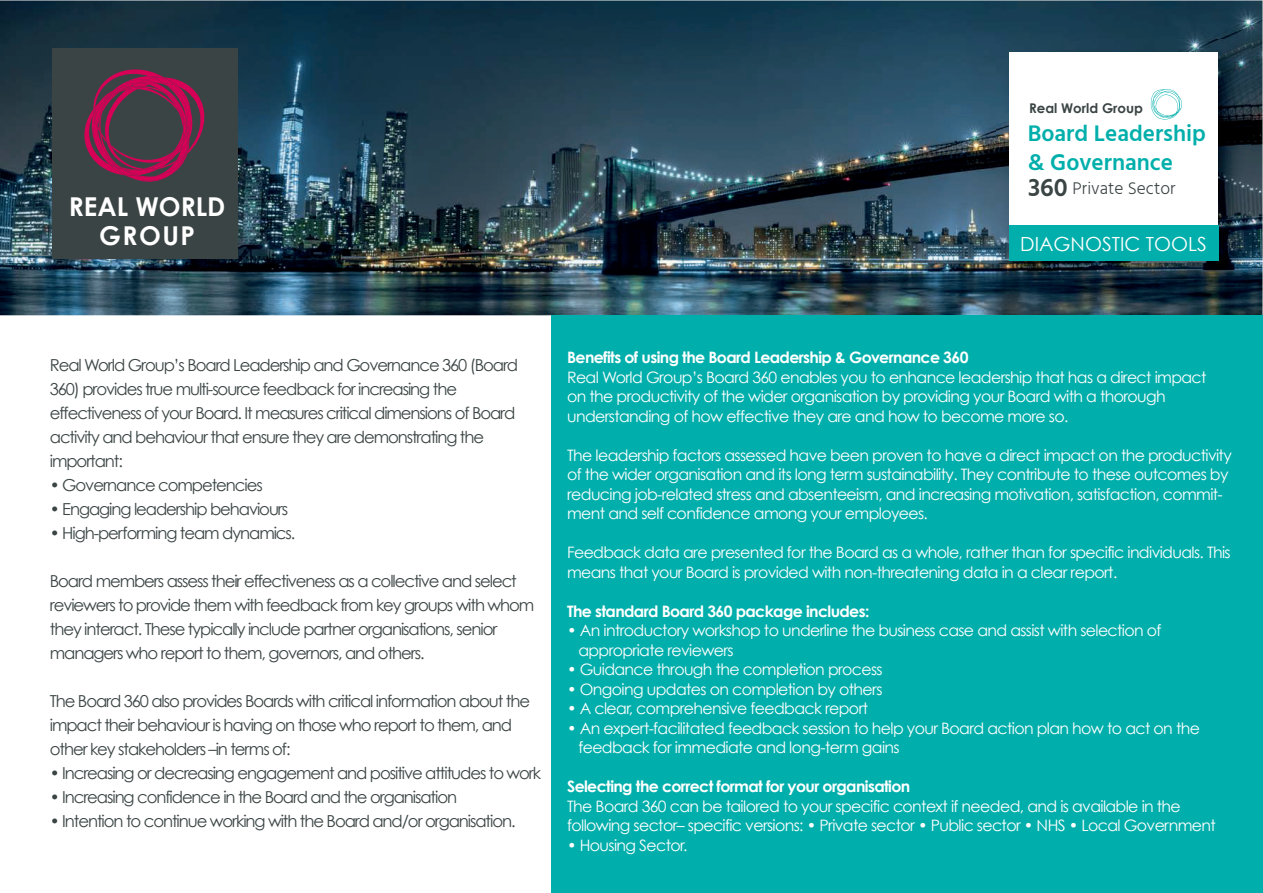
<style>
.page{position:relative;width:1263px;height:893px;background:#fff}
.page>*{position:absolute;margin:0;border:0;box-sizing:border-box;transform-origin:0 0}
.t1{font:700 25.95px/29.7px "Century Gothic";color:#fff;text-align:center}
.t2{font:600 25.5px "Hind";color:#3b4444}
.t3{font:600 23.1px/28.2px "Hind";color:#00afab}
.t4{font:19.5px "Century Gothic";color:#fff}
.t5{font:300 17.4px "Hind";color:#3b4444}
.t6{font:16.5px/24px "Century Gothic";letter-spacing:-.065em;color:#3b4444}
.t7{font:15.75px/19.5px "Century Gothic";letter-spacing:-.04em;color:#fff}
.t8{font:700 15.75px "Century Gothic";letter-spacing:-.04em;color:#fff}
.t9{font:700 13.35px "Century Gothic";color:#3b4444}
</style>
<div class="page">
<img style="left:0;top:0;width:1262px;height:315px">
<div style="left:551px;top:316px;width:712px;height:577px;background:#00afab"></div>
<img style="left:997px;top:40px;width:254px;height:254px">
<div style="left:1009px;top:52px;width:208px;height:208px;background:#fff"></div>
<div style="left:1009px;top:225px;width:209px;height:36px;background:#00afab"></div>
<div style="left:52px;top:48px;width:186px;height:211px;background:#3b4444"></div>
<svg style="left:84px;top:69px;width:121px;height:113px"></svg>
<svg style="left:1150px;top:89px;width:32px;height:31px"></svg>
<h1 class="t1" style="left:69px;top:191px;width:158px">REAL WORLD<br>GROUP</h1>
<p class="t9" style="left:1029px;top:100px;width:116px">Real World Group</p>
<h3 class="t3" style="left:1028px;top:119px;width:180px">Board Leadership &amp; Governance</h3>
<h2 class="t2" style="left:1028px;top:172px;width:41px">360</h2>
<p class="t5" style="left:1072px;top:177px;width:105px">Private Sector</p>
<p class="t4" style="left:1020px;top:232px;width:188px">DIAGNOSTIC TOOLS</p>
<p class="t6" style="left:50px;top:353px;width:470px">Real World Group’s Board Leadership and Governance 360 (Board 360) provides true multi-source feedback for increasing the effectiveness of your Board. It measures critical dimensions of Board activity and behaviour that ensure they are demonstrating the important:</p>
<p class="t6" style="left:50px;top:473px;width:214px">• Governance competencies</p>
<p class="t6" style="left:50px;top:497px;width:240px">• Engaging leadership behaviours</p>
<p class="t6" style="left:50px;top:521px;width:247px">• High-performing team dynamics.</p>
<p class="t6" style="left:50px;top:568px;width:486px">Board members assess their effectiveness as a collective and select reviewers to provide them with feedback from key groups with whom they interact. These typically include partner organisations, senior managers who report to them, governors, and others.</p>
<p class="t6" style="left:50px;top:689px;width:482px">The Board 360 also provides Boards with critical information about the impact their behaviour is having on those who report to them, and other key stakeholders –in terms of:</p>
<p class="t6" style="left:50px;top:760px;width:493px">• Increasing or decreasing engagement and positive attitudes to work</p>
<p class="t6" style="left:50px;top:784px;width:409px">• Increasing confidence in the Board and the organisation</p>
<p class="t6" style="left:50px;top:809px;width:467px">• Intention to continue working with the Board and/or organisation.</p>
<p class="t8" style="left:567px;top:348px;width:403px">Benefits of using the Board Leadership &amp; Governance 360</p>
<p class="t7" style="left:567px;top:367px;width:641px">Real World Group’s Board 360 enables you to enhance leadership that has a direct impact on the productivity of the wider organisation by providing your Board with a thorough understanding of how effective they are and how to become more so.</p>
<p class="t7" style="left:567px;top:445px;width:666px">The leadership factors assessed have been proven to have a direct impact on the productivity of the wider organisation and its long term sustainability. They contribute to these outcomes by reducing job-related stress and absenteeism, and increasing motivation, satisfaction, commit&shy;ment and self confidence among your employees.</p>
<p class="t7" style="left:567px;top:542px;width:665px">Feedback data are presented for the Board as a whole, rather than for specific individuals. This means that your Board is provided with non-threatening data in a clear report.</p>
<p class="t8" style="left:567px;top:601px;width:304px">The standard Board 360 package includes:</p>
<p class="t7" style="left:578px;top:620px;width:585px;text-indent:-11px">• An introductory workshop to underline the business case and assist with selection of appropriate reviewers</p>
<p class="t7" style="left:567px;top:659px;width:317px">• Guidance through the completion process</p>
<p class="t7" style="left:567px;top:679px;width:317px">• Ongoing updates on completion by others</p>
<p class="t7" style="left:567px;top:698px;width:302px">• A clear, comprehensive feedback report</p>
<p class="t7" style="left:578px;top:718px;width:623px;text-indent:-11px">• An expert-facilitated feedback session to help your Board action plan how to act on the feedback for immediate and long-term gains</p>
<p class="t8" style="left:567px;top:776px;width:345px">Selecting the correct format for your organisation</p>
<p class="t7" style="left:567px;top:796px;width:650px">The Board 360 can be tailored to your specific context if needed, and is available in the following sector– specific versions: • Private sector • Public sector • NHS • Local Government</p>
<p class="t7" style="left:567px;top:835px;width:122px">• Housing Sector.</p>
</div>
